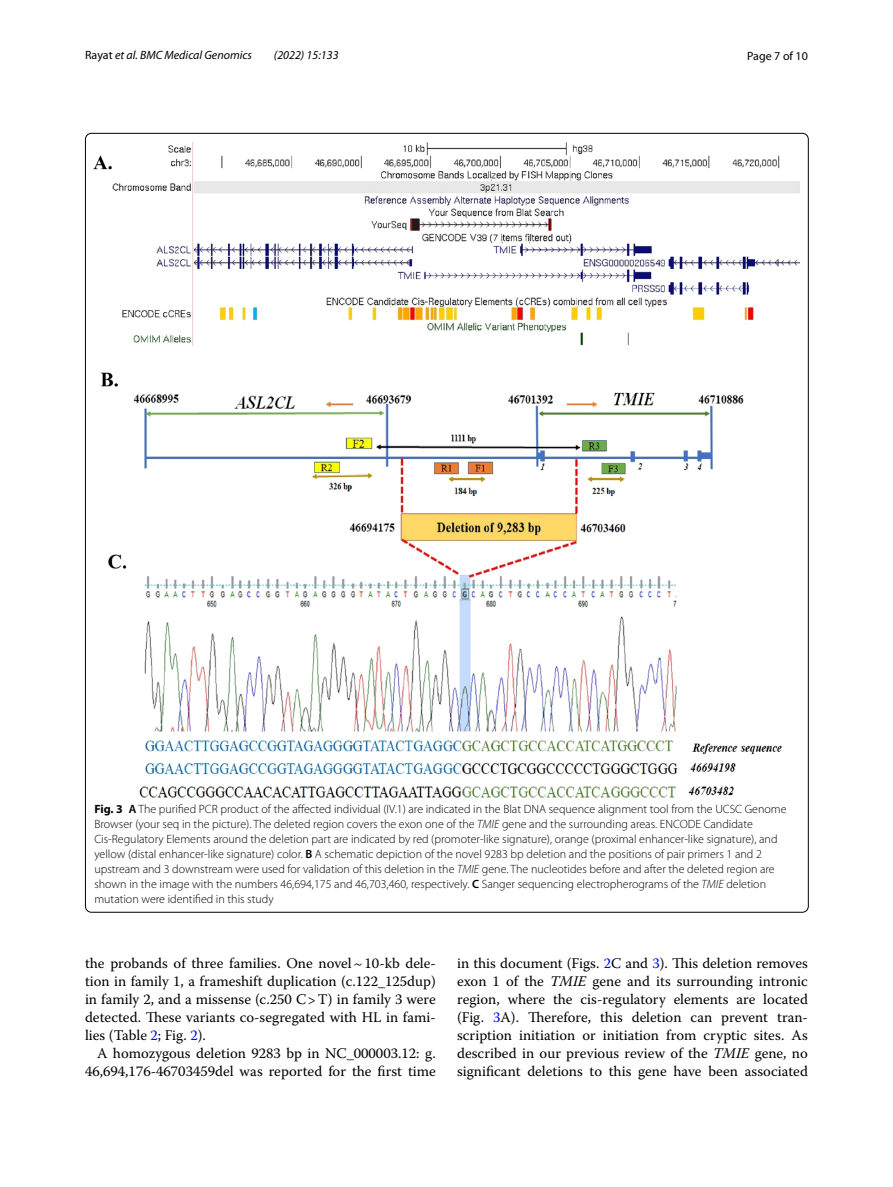
<style>
.page{position:relative;width:893px;height:1187px;background:#fff}
.page>*{position:absolute;margin:0;border:0;box-sizing:border-box;transform-origin:0 0}
.t1{font:14.7px/18px "Warnock Pro";color:#000;text-align:justify}
.t2{font:300 12px/15px "Myriad Pro";color:#000}
.t3{font:italic 12px "Myriad Pro";color:#000}
.t4{font:12px "Myriad Pro";color:#000}
.s1{font-style:normal}
.s2{font-weight:700}
.s3{font-weight:600}
.s4{font-style:italic}
.s5{color:#00f}
</style>
<div class="page">
<img style="left:94px;top:142px;width:706px;height:655px">
<p class="t3" style="left:85px;top:48px;width:169px"><span class="s1">Rayat</span> et al. BMC Medical Genomics</p>
<p class="t3" style="left:274px;top:48px;width:66px">(2022) 15:133</p>
<p class="t4" style="left:747px;top:48px;width:62px">Page 7 of 10</p>
<p class="t2" style="left:94px;top:801px;width:694px"><span class="s2">Fig. 3</span> <span class="s3">A</span> The purified PCR product of the affected individual (IV.1) are indicated in the Blat DNA sequence alignment tool from the UCSC Genome Browser (your seq in the picture). The deleted region covers the exon one of the <span class="s4">TMIE</span> gene and the surrounding areas. ENCODE Candidate Cis-Regulatory Elements around the deletion part are indicated by red (promoter-like signature), orange (proximal enhancer-like signature), and yellow (distal enhancer-like signature) color. <span class="s3">B</span> A schematic depiction of the novel 9283 bp deletion and the positions of pair primers 1 and 2 upstream and 3 downstream were used for validation of this deletion in the <span class="s4">TMIE</span> gene. The nucleotides before and after the deleted region are shown in the image with the numbers 46,694,175 and 46,703,460, respectively. <span class="s3">C</span> Sanger sequencing electropherograms of the <span class="s4">TMIE</span> deletion mutation were identified in this study</p>
<p class="t1" style="left:85px;top:954px;width:352px">the probands of three families. One novel~10-kb dele&shy;tion in family 1, a frameshift duplication (c.122_125dup) in family 2, and a missense (c.250 C&gt;T) in family 3 were detected. These variants co-segregated with HL in fami&shy;lies (Table <span class="s5">2</span>; Fig. <span class="s5">2</span>).</p>
<p class="t1" style="left:85px;top:1044px;width:352px;text-align:right">A homozygous deletion 9283 bp in NC_000003.12: g.<br>46,694,176-46703459del was reported for the first time</p>
<p class="t1" style="left:457px;top:954px;width:352px">in this document (Figs. <span class="s5">2</span>C and <span class="s5">3</span>). This deletion removes exon 1 of the <span class="s4">TMIE</span> gene and its surrounding intronic region, where the cis-regulatory elements are located (Fig. <span class="s5">3</span>A). Therefore, this deletion can prevent tran&shy;scription initiation or initiation from cryptic sites. As described in our previous review of the <span class="s4">TMIE</span> gene, no significant deletions to this gene have been associated</p>
</div>
